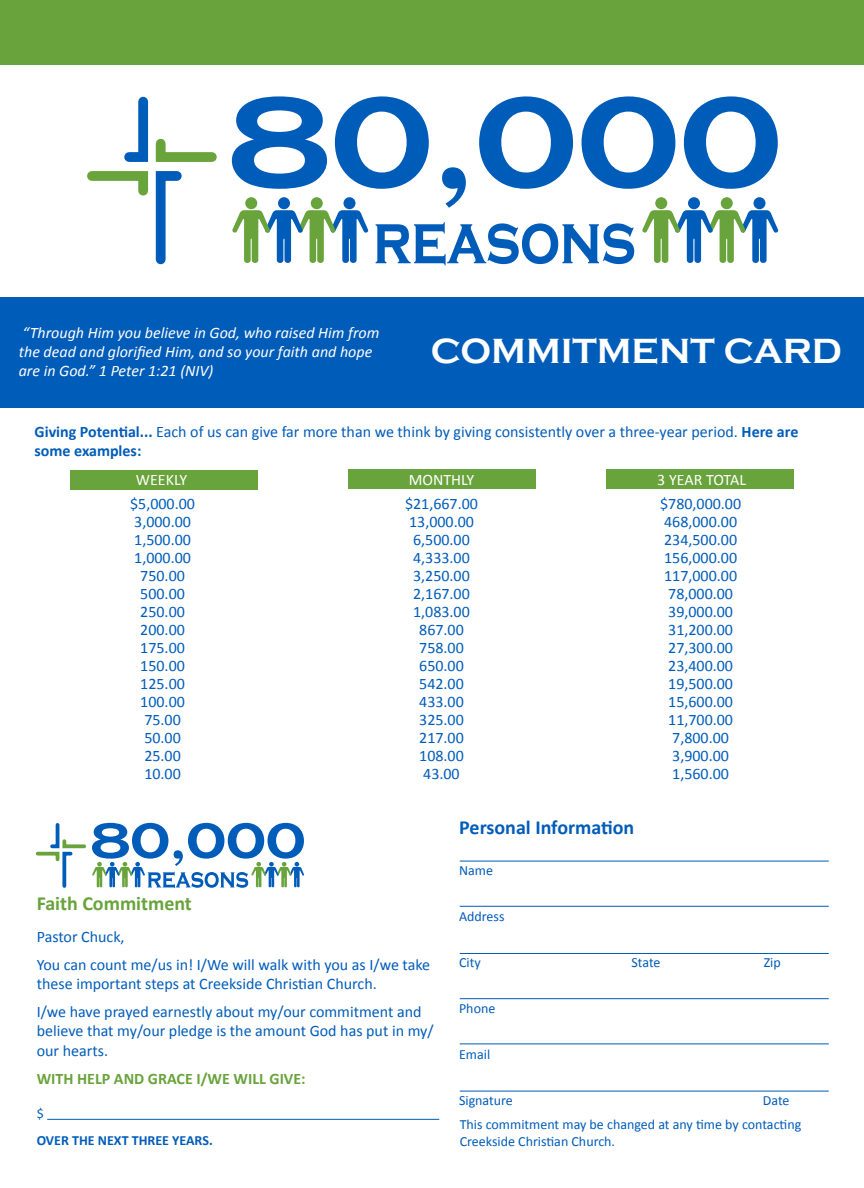
<style>
.page{position:relative;width:864px;height:1188px;background:#fff}
.page>*{position:absolute;margin:0;border:0;box-sizing:border-box;transform-origin:0 0}
.t1{font:700 36px "Copperplate Gothic";color:#fff}
.t2{font:700 20px "Calibri";color:#005cb9}
.t3{font:700 20px "Calibri";color:#69a33b}
.t4{font:16px/18px "Calibri";color:#005cb9}
.t5{font:italic 16px/19.2px "Calibri";color:#fff}
.t6{font:700 16px "Calibri";color:#69a33b}
.t7{font:16px "Calibri";color:#fff}
.t8{font:14px/16.8px "Calibri";color:#005cb9}
.t9{font:700 14px "Calibri";color:#005cb9}
.s1{font-weight:700}
</style>
<div class="page">
<hr style="left:460px;top:861px;width:369px;height:1px;background:#005cb9">
<hr style="left:460px;top:1043px;width:369px;height:1px;background:#005cb9">
<hr style="left:460px;top:1091px;width:369px;height:1px;background:#005cb9">
<hr style="left:460px;top:998px;width:369px;height:1px;background:#005cb9">
<hr style="left:460px;top:953px;width:369px;height:1px;background:#005cb9">
<hr style="left:460px;top:906px;width:369px;height:1px;background:#005cb9">
<hr style="left:47px;top:1119px;width:392px;height:1px;background:#005cb9">
<div style="left:70px;top:470px;width:187px;height:19px;background:#69a33b"></div>
<div style="left:348px;top:470px;width:187px;height:19px;background:#69a33b"></div>
<div style="left:606px;top:470px;width:187px;height:19px;background:#69a33b"></div>
<div style="left:0;top:0;width:864px;height:64px;background:#69a33b"></div>
<div style="left:0;top:297px;width:864px;height:111px;background:#005cb9"></div>
<svg style="left:232px;top:96px;width:95px;height:93px"></svg>
<svg style="left:335px;top:96px;width:94px;height:93px"></svg>
<svg style="left:442px;top:167px;width:24px;height:41px"></svg>
<svg style="left:479px;top:96px;width:94px;height:93px"></svg>
<svg style="left:582px;top:96px;width:93px;height:93px"></svg>
<svg style="left:684px;top:96px;width:94px;height:93px"></svg>
<svg style="left:376px;top:222px;width:258px;height:43px"></svg>
<div style="left:344px;top:197px;width:12px;height:12px;background:#005cb9;border-radius:50%"></div>
<div style="left:311px;top:197px;width:12px;height:12px;background:#69a33b;border-radius:50%"></div>
<div style="left:278px;top:197px;width:12px;height:12px;background:#005cb9;border-radius:50%"></div>
<svg style="left:232px;top:210px;width:137px;height:53px"></svg>
<div style="left:245px;top:197px;width:12px;height:12px;background:#69a33b;border-radius:50%"></div>
<div style="left:754px;top:197px;width:12px;height:12px;background:#005cb9;border-radius:50%"></div>
<div style="left:721px;top:197px;width:12px;height:12px;background:#69a33b;border-radius:50%"></div>
<div style="left:688px;top:197px;width:12px;height:12px;background:#005cb9;border-radius:50%"></div>
<svg style="left:642px;top:210px;width:136px;height:53px"></svg>
<div style="left:655px;top:197px;width:12px;height:12px;background:#69a33b;border-radius:50%"></div>
<svg style="left:87px;top:96px;width:130px;height:169px"></svg>
<svg style="left:36px;top:823px;width:268px;height:65px"></svg>
<p class="t5" style="left:19px;top:322px;width:362px">“Through Him you believe in God, who raised Him from the dead and glorified Him, and so your faith and hope are in God.” 1 Peter 1:21 (NIV)</p>
<h1 class="t1" style="left:431px;top:331px;width:413px">COMMITMENT CARD</h1>
<p class="t4" style="left:35px;top:422px;width:765px;line-height:19.2px"><span class="s1">Giving Potential...</span> Each of us can give far more than we think by giving consistently over a three-year period. <span class="s1">Here are some examples:</span></p>
<p class="t4" style="left:130px;top:495px;width:66px;text-align:center">$5,000.00<br>3,000.00<br>1,500.00<br>1,000.00<br>750.00<br>500.00<br>250.00<br>200.00<br>175.00<br>150.00<br>125.00<br>100.00<br>75.00<br>50.00<br>25.00<br>10.00</p>
<p class="t4" style="left:660px;top:495px;width:83px;text-align:center">$780,000.00<br>468,000.00<br>234,500.00<br>156,000.00<br>117,000.00<br>78,000.00<br>39,000.00<br>31,200.00<br>27,300.00<br>23,400.00<br>19,500.00<br>15,600.00<br>11,700.00<br>7,800.00<br>3,900.00<br>1,560.00</p>
<p class="t7" style="left:136px;top:470px;width:53px">WEEKLY</p>
<p class="t7" style="left:409px;top:470px;width:67px">MONTHLY</p>
<p class="t7" style="left:657px;top:470px;width:90px">3 YEAR TOTAL</p>
<p class="t4" style="left:405px;top:495px;width:74px;text-align:center">$21,667.00<br>13,000.00<br>6,500.00<br>4,333.00<br>3,250.00<br>2,167.00<br>1,083.00<br>867.00<br>758.00<br>650.00<br>542.00<br>433.00<br>325.00<br>217.00<br>108.00<br>43.00</p>
<p class="t3" style="left:37px;top:891px;width:157px">Faith Commitment</p>
<p class="t4" style="left:37px;top:922px;width:395px;line-height:28.2px">Pastor Chuck,<br>You can count me/us in! I/We will walk with you as I/we take</p>
<p class="t4" style="left:37px;top:970px;width:386px;line-height:28.2px">these important steps at Creekside Christian Church.<br>I/we have prayed earnestly about my/our commitment and</p>
<p class="t4" style="left:37px;top:1021px;width:398px;line-height:19.2px">believe that my/our pledge is the amount God has put in my/ our hearts.</p>
<p class="t6" style="left:37px;top:1068px;width:270px">WITH HELP AND GRACE I/WE WILL GIVE:</p>
<p class="t8" style="left:37px;top:1105px;width:9px">$</p>
<p class="t9" style="left:37px;top:1132px;width:177px">OVER THE NEXT THREE YEARS.</p>
<p class="t2" style="left:459px;top:815px;width:177px">Personal Information</p>
<p class="t8" style="left:459px;top:862px;width:35px">Name</p>
<p class="t8" style="left:459px;top:908px;width:47px">Address</p>
<p class="t8" style="left:459px;top:954px;width:23px">City</p>
<p class="t8" style="left:632px;top:954px;width:31px">State</p>
<p class="t8" style="left:764px;top:954px;width:19px">Zip</p>
<p class="t8" style="left:459px;top:1000px;width:38px">Phone</p>
<p class="t8" style="left:459px;top:1046px;width:33px">Email</p>
<p class="t8" style="left:459px;top:1092px;width:55px">Signature</p>
<p class="t8" style="left:763px;top:1092px;width:28px">Date</p>
<p class="t8" style="left:460px;top:1116px;width:343px">This commitment may be changed at any time by contacting<br>Creekside Christian Church.</p>
</div>
